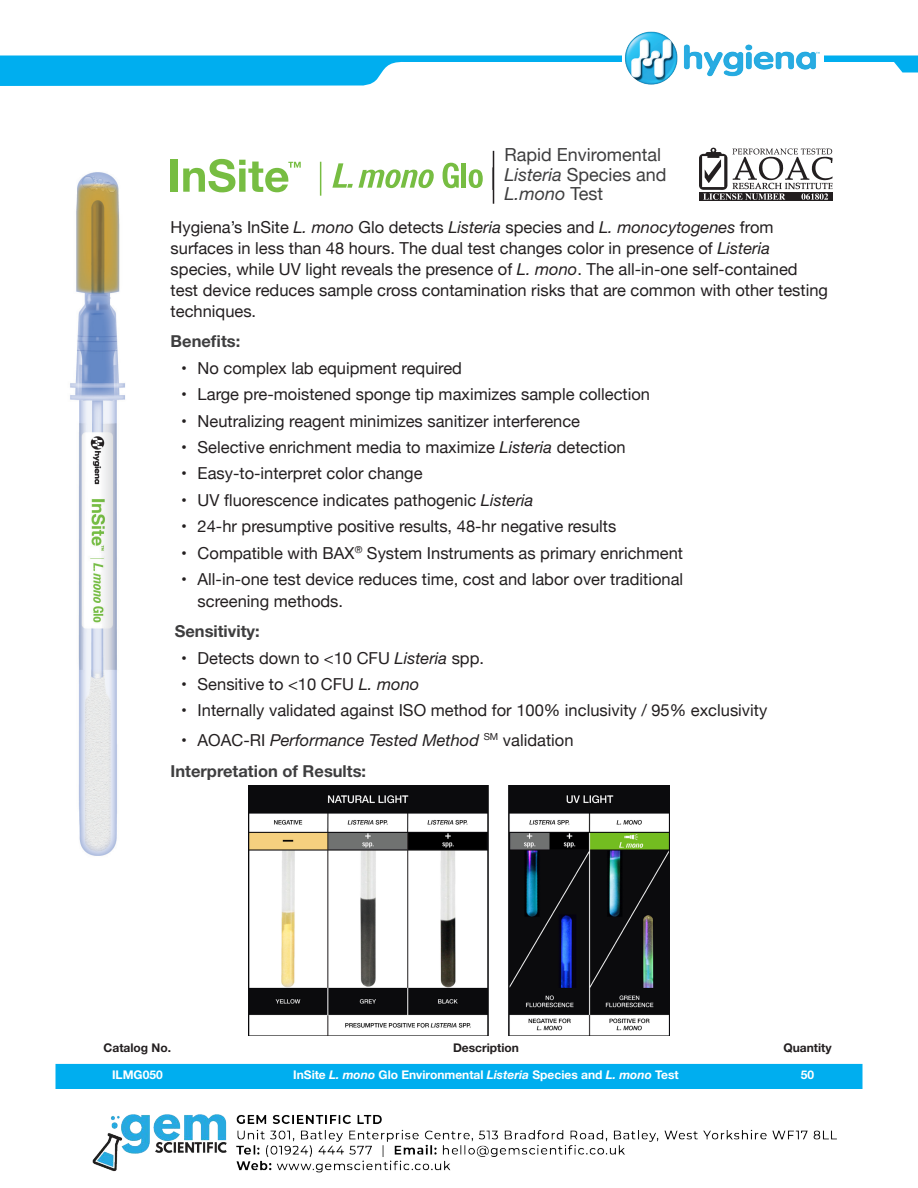
<style>
.page{position:relative;width:918px;height:1188px;background:#fff}
.page>*{position:absolute;margin:0;border:0;box-sizing:border-box;transform-origin:0 0}
.t1{font:22.5px "Helvetica Neue";color:#3e3e3f}
.t2{font:18px/19.5px "Helvetica Neue";color:#3e3e3f}
.t3{font:16.5px/21px "Helvetica Neue";color:#231f20}
.t4{font:700 16.5px "Helvetica Neue";color:#3e3e3f}
.t5{font:italic 16.5px "Helvetica Neue";color:#231f20}
.t6{font:700 12px "Helvetica Neue";color:#fff}
.t7{font:700 12px "Helvetica Neue";color:#231f20}
.s1{font-style:italic}
.s2{font-style:normal}
</style>
<div class="page">
<svg style="left:0;top:56px;width:918px;height:30px"></svg>
<div style="left:622px;top:28px;width:201px;height:60px;background:#fff"></div>
<img style="left:625px;top:31px;width:195px;height:54px">
<div style="left:56px;top:1064px;width:806px;height:25px;background:#00aeef"></div>
<img style="left:70px;top:172px;width:55px;height:684px">
<svg style="left:332px;top:163px;width:102px;height:25px"></svg>
<svg style="left:443px;top:163px;width:16px;height:25px"></svg>
<hr style="left:462px;top:163px;width:4px;height:25px;background:#77bd42">
<svg style="left:469px;top:169px;width:14px;height:19px"></svg>
<div style="left:171px;top:160px;width:7px;height:32px;background:#77bd42"></div>
<svg style="left:183px;top:159px;width:118px;height:33px"></svg>
<hr style="left:320px;top:162px;width:1px;height:34px;background:#77bd42">
<img style="left:249px;top:785px;width:420px;height:250px">
<hr style="left:493px;top:151px;width:1px;height:53px;background:#231f20">
<div style="left:699px;top:192px;width:133px;height:9px;background:#231f20"></div>
<svg style="left:699px;top:148px;width:133px;height:52px"></svg>
<img style="left:92px;top:1114px;width:745px;height:59px">
<p class="t2" style="left:505px;top:146px;width:164px">Rapid Enviromental<br><span class="s1">Listeria</span> Species and<br><span class="s1">L.mono</span> Test</p>
<p class="t1" style="left:491px;top:160px;width:6px">|</p>
<p class="t3" style="left:171px;top:217px;width:659px">Hygiena’s InSite <span class="s1">L. mono</span> Glo detects <span class="s1">Listeria</span> species and <span class="s1">L. monocytogenes</span> from surfaces in less than 48 hours. The dual test changes color in presence of <span class="s1">Listeria </span>species, while UV light reveals the presence of <span class="s1">L. mono</span>. The all-in-one self-contained test device reduces sample cross contamination risks that are common with other testing techniques.</p>
<p class="t4" style="left:171px;top:331px;width:71px">Benefits:</p>
<p class="t3" style="left:181px;top:358px;width:282px">• No complex lab equipment required</p>
<p class="t3" style="left:181px;top:385px;width:470px">• Large pre-moistened sponge tip maximizes sample collection</p>
<p class="t3" style="left:181px;top:411px;width:401px">• Neutralizing reagent minimizes sanitizer interference</p>
<p class="t3" style="left:181px;top:437px;width:446px">• Selective enrichment media to maximize <span class="s1">Listeria</span> detection</p>
<p class="t3" style="left:181px;top:464px;width:243px">• Easy-to-interpret color change</p>
<p class="t3" style="left:181px;top:490px;width:354px">• UV fluorescence indicates pathogenic <span class="s1">Listeria</span></p>
<p class="t3" style="left:181px;top:517px;width:437px">• 24-hr presumptive positive results, 48-hr negative results</p>
<p class="t3" style="left:181px;top:543px;width:503px">• Compatible with BAX<sup>®</sup> System Instruments as primary enrichment</p>
<p class="t3" style="left:198px;top:569px;width:487px;line-height:21.6px;text-indent:-16px">• All-in-one test device reduces time, cost and labor over traditional screening methods.</p>
<p class="t4" style="left:175px;top:621px;width:86px">Sensitivity:</p>
<p class="t3" style="left:181px;top:648px;width:304px">• Detects down to &lt;10 CFU <span class="s1">Listeria</span> spp.</p>
<p class="t3" style="left:181px;top:675px;width:240px">• Sensitive to &lt;10 CFU <span class="s1">L. mono</span></p>
<p class="t3" style="left:181px;top:701px;width:588px">• Internally validated against ISO method for 100% inclusivity / 95% exclusivity</p>
<p class="t5" style="left:181px;top:730px;width:394px"><span class="s2">• AOAC-RI</span> Performance Tested Method <sup>SM</sup> <span class="s2">validation</span></p>
<p class="t4" style="left:171px;top:761px;width:197px">Interpretation of Results:</p>
<p class="t7" style="left:104px;top:1040px;width:69px">Catalog No.</p>
<p class="t7" style="left:453px;top:1040px;width:67px">Description</p>
<p class="t7" style="left:784px;top:1040px;width:50px">Quantity</p>
<p class="t6" style="left:112px;top:1068px;width:52px">ILMG050</p>
<p class="t6" style="left:293px;top:1068px;width:387px">InSite <span class="s1">L. mono</span> Glo Environmental <span class="s1">Listeria</span> Species and <span class="s1">L. mono</span> Test</p>
<p class="t6" style="left:801px;top:1068px;width:15px">50</p>
</div>
